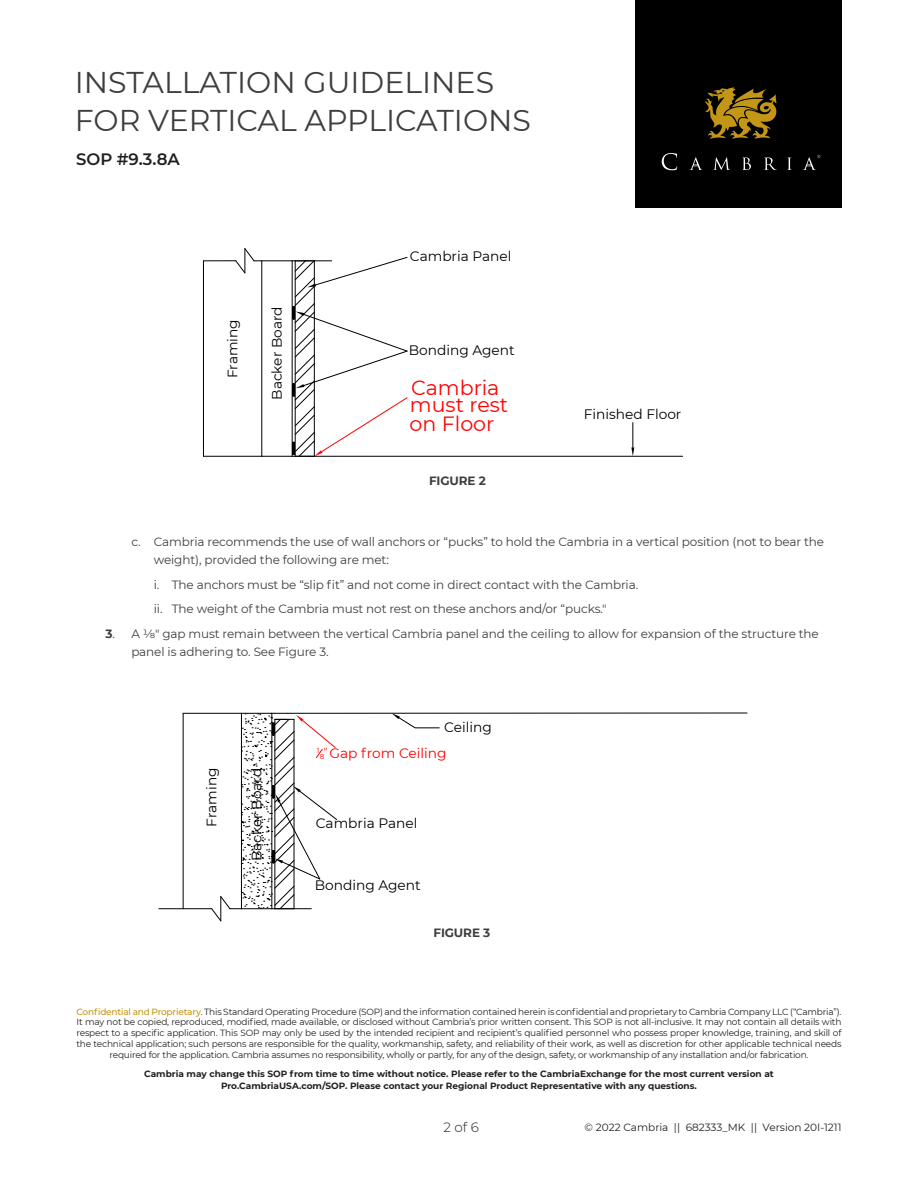
<style>
.page{position:relative;width:918px;height:1188px;background:#fff}
.page>*{position:absolute;margin:0;border:0;box-sizing:border-box;transform-origin:0 0}
.t1{font:30px/37.5px "Montserrat";color:#3e3e3f}
.t2{font:20.55px/18px "Montserrat";color:#f00}
.t3{font:600 16.5px "Montserrat";color:#231f20}
.t4{font:13.8px "Montserrat";color:#000}
.t5{font:13.8px "Montserrat";color:#f00}
.t6{font:300 13.5px "Montserrat";color:#231f20}
.Body_Copy{font:12px/18px "Montserrat";letter-spacing:-.01em;color:#3e3e3f}
.Body_Copy-2{font:700 12px "Montserrat";letter-spacing:-.01em;color:#3e3e3f}
.t7{font:10.5px "Montserrat";color:#231f20}
.t8{font:9px/10.8px "Montserrat";letter-spacing:-.02em;color:#231f20;text-align:center}
.t9{font:700 9px/12px "Montserrat";color:#231f20;text-align:center}
.t10{font:7.2px "Montserrat";color:#f00}
.s1{font-weight:700}
.s2{font-size:7.2px}
.s3{font-weight:500;color:#c39616}
</style>
<div class="page">
<div style="left:635px;top:0;width:206px;height:208px;background:#000"></div>
<svg style="left:705px;top:87px;width:72px;height:52px"></svg>
<svg style="left:662px;top:153px;width:15px;height:17px"></svg>
<svg style="left:713px;top:157px;width:17px;height:13px"></svg>
<svg style="left:742px;top:158px;width:9px;height:12px"></svg>
<svg style="left:764px;top:158px;width:13px;height:12px"></svg>
<svg style="left:787px;top:158px;width:5px;height:12px"></svg>
<svg style="left:689px;top:157px;width:13px;height:13px"></svg>
<svg style="left:803px;top:155px;width:17px;height:15px"></svg>
<svg style="left:631px;top:423px;width:3px;height:33px"></svg>
<hr style="left:203px;top:456px;width:59px;height:1px;background:#000">
<hr style="left:262px;top:456px;width:30px;height:1px;background:#000">
<svg style="left:235px;top:248px;width:27px;height:26px"></svg>
<hr style="left:203px;top:260px;width:33px;height:1px;background:#000">
<hr style="left:262px;top:261px;width:30px;height:1px;background:#000">
<hr style="left:262px;top:261px;width:1px;height:195px;background:#000">
<hr style="left:203px;top:261px;width:1px;height:195px;background:#000">
<hr style="left:307px;top:456px;width:376px;height:1px;background:#000">
<svg style="left:292px;top:257px;width:116px;height:200px"></svg>
<svg style="left:392px;top:714px;width:48px;height:15px"></svg>
<hr style="left:159px;top:908px;width:53px;height:1px;background:#000">
<hr style="left:183px;top:713px;width:58px;height:1px;background:#000">
<hr style="left:287px;top:713px;width:460px;height:1px;background:#000">
<hr style="left:183px;top:713px;width:1px;height:196px;background:#000">
<svg style="left:211px;top:713px;width:126px;height:209px"></svg>
<h1 class="t1" style="left:75px;top:63px;width:458px">INSTALLATION GUIDELINES<br>FOR VERTICAL APPLICATIONS</h1>
<h3 class="t3" style="left:76px;top:148px;width:105px">SOP #9.3.8A</h3>
<p class="t4" style="left:223px;top:378px;width:61px;rotate:-90deg">Framing</p>
<p class="t4" style="left:267px;top:400px;width:95px;rotate:-90deg">Backer Board</p>
<p class="t4" style="left:410px;top:247px;width:103px">Cambria Panel</p>
<p class="t4" style="left:409px;top:341px;width:107px">Bonding Agent</p>
<p class="t2" style="left:410px;top:378px;width:100px">Cambria must rest on Floor</p>
<p class="Body_Copy-2" style="left:429px;top:472px;width:58px">FIGURE 2</p>
<p class="t4" style="left:584px;top:404px;width:99px">Finished Floor</p>
<p class="Body_Copy" style="left:154px;top:532px;width:672px;text-indent:-22px">c. Cambria recommends the use of wall anchors or “pucks” to hold the Cambria in a vertical position (not to bear the weight), provided the following are met:</p>
<p class="Body_Copy" style="left:154px;top:575px;width:486px">i. The anchors must be “slip fit” and not come in direct contact with the Cambria.</p>
<p class="Body_Copy" style="left:154px;top:600px;width:454px">ii. The weight of the Cambria must not rest on these anchors and/or “pucks."</p>
<p class="Body_Copy" style="left:131px;top:624px;width:689px;text-indent:-26px"><span class="s1">3</span>. A ⅛" gap must remain between the vertical Cambria panel and the ceiling to allow for expansion of the structure the panel is adhering to. See Figure 3.</p>
<p class="t4" style="left:444px;top:717px;width:49px">Ceiling</p>
<p class="t4" style="left:202px;top:827px;width:61px;rotate:-90deg">Framing</p>
<p class="t4" style="left:247px;top:861px;width:95px;rotate:-90deg">Backer Board</p>
<p class="t10" style="left:317px;top:746px;width:4px">1</p>
<p class="t5" style="left:320px;top:744px;width:128px"><span class="s2">8</span><sup>"</sup> Gap from Ceiling</p>
<p class="t4" style="left:316px;top:814px;width:103px">Cambria Panel</p>
<p class="t4" style="left:315px;top:876px;width:107px">Bonding Agent</p>
<p class="Body_Copy-2" style="left:433px;top:924px;width:58px">FIGURE 3</p>
<p class="t8" style="left:76px;top:1006px;width:767px"><span class="s3">Confidential and Proprietary</span>. This Standard Operating Procedure (SOP) and the information contained herein is confidential and proprietary to Cambria Company LLC (“Cambria”).<br>It may not be copied, reproduced, modified, made available, or disclosed without Cambria’s prior written consent. This SOP is not all-inclusive. It may not contain all details with respect to a specific application. This SOP may only be used by the intended recipient and recipient’s qualified personnel who possess proper knowledge, training, and skill of the technical application; such persons are responsible for the quality, workmanship, safety, and reliability of their work, as well as discretion for other applicable technical needs required for the application. Cambria assumes no responsibility, wholly or partly, for any of the design, safety, or workmanship of any installation and/or fabrication.</p>
<p class="t9" style="left:144px;top:1067px;width:631px">Cambria may change this SOP from time to time without notice. Please refer to the CambriaExchange for the most current version at<br>Pro.CambriaUSA.com/SOP. Please contact your Regional Product Representative with any questions.</p>
<p class="t7" style="left:585px;top:1120px;width:258px">© 2022 Cambria || 682333_MK || Version 20I-1211</p>
<p class="t6" style="left:443px;top:1118px;width:37px">2 of 6</p>
</div>
